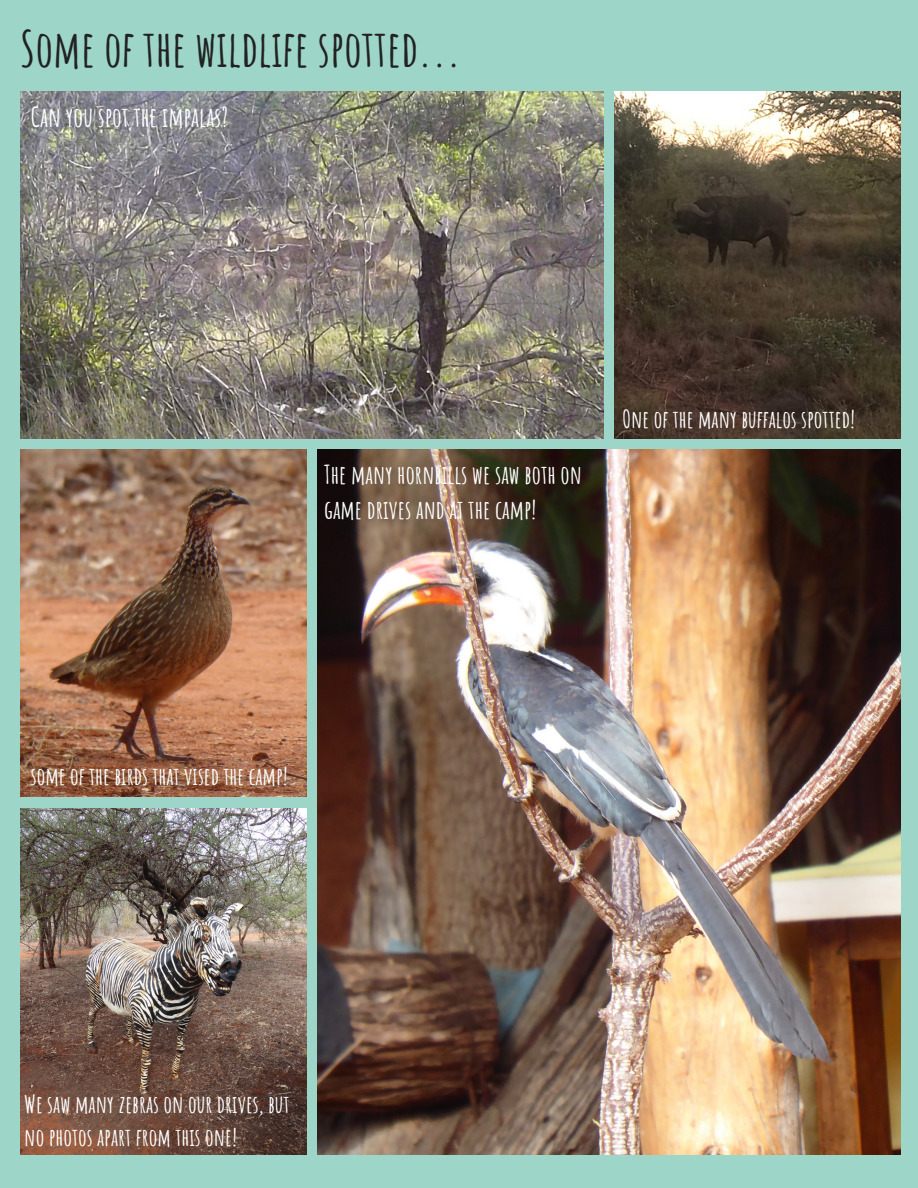
<style>
.page{position:relative;width:918px;height:1188px;background:#9dd6c8}
.page>*{position:absolute;margin:0;border:0;box-sizing:border-box;transform-origin:0 0}
.t1{font:700 49.5px "Amatic SC";color:#222}
.t2{font:700 27px "Amatic SC";color:#fff}
.t3{font:700 25.5px/34.8px "Amatic SC";color:#fff}
.t4{font:700 24px/32.7px "Amatic SC";color:#fff}
</style>
<div class="page">
<img style="left:20px;top:92px;width:583px;height:346px">
<img style="left:614px;top:92px;width:286px;height:346px">
<img style="left:20px;top:450px;width:286px;height:347px">
<img style="left:20px;top:808px;width:286px;height:347px">
<img style="left:317px;top:450px;width:583px;height:705px">
<p class="t1" style="left:20px;top:17px;width:442px">Some of the wildlife spotted...</p>
<p class="t2" style="left:31px;top:100px;width:199px">Can you spot the impalas?</p>
<p class="t3" style="left:324px;top:457px;width:259px">The many hornbills we saw both on game drives and at the camp!</p>
<p class="t4" style="left:623px;top:403px;width:234px">One of the many buffalos spotted!</p>
<p class="t4" style="left:31px;top:759px;width:258px">some of the birds that vised the camp!</p>
<p class="t4" style="left:24px;top:1087px;width:267px">We saw many zebras on our drives, but no photos apart from this one!</p>
</div>
